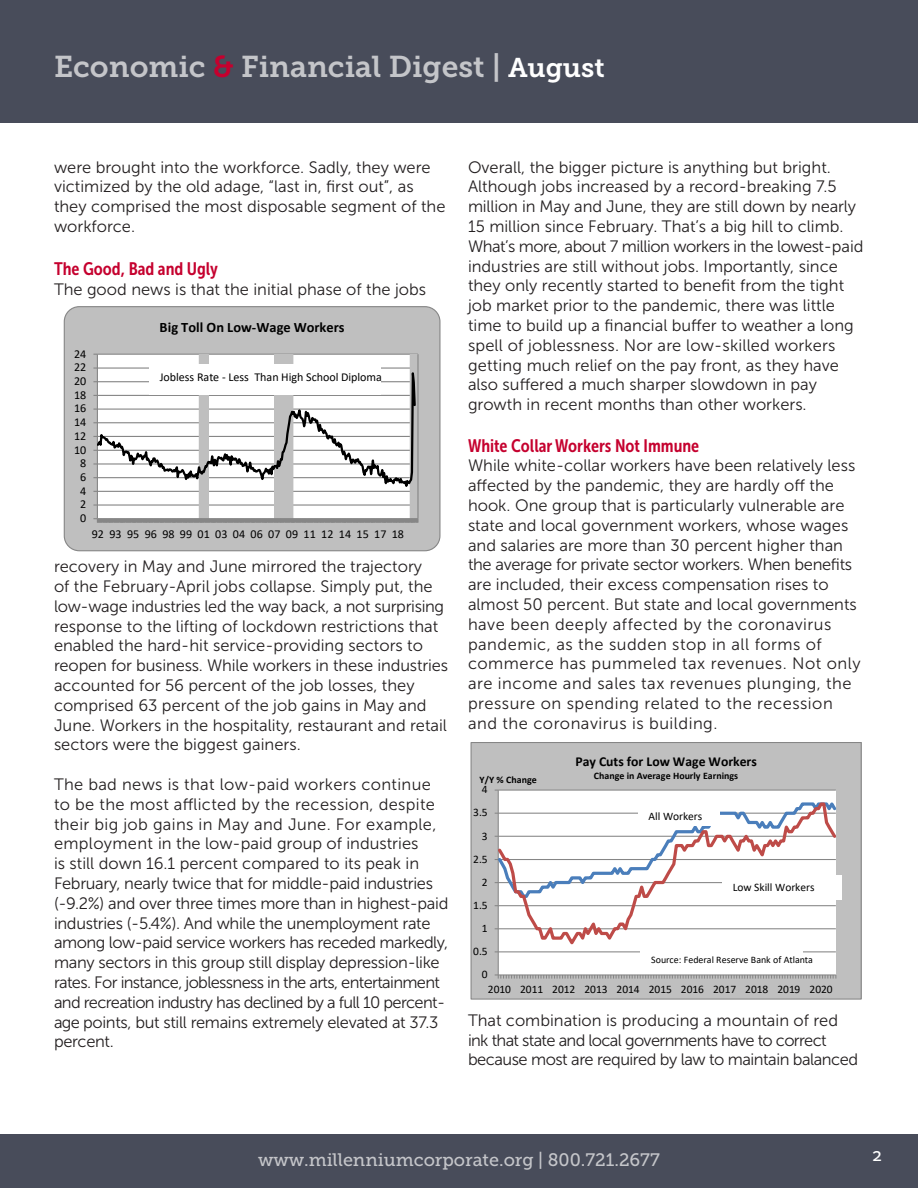
<style>
.page{position:relative;width:918px;height:1188px;background:#fff}
.page>*{position:absolute;margin:0;border:0;box-sizing:border-box;transform-origin:0 0}
.t1{font:30px "Museo Slab 700";color:#c4c5c9}
.t2{font:18px "Museo Sans Cond 700";color:#c5002e}
.t3{font:18px "Museo Slab 500";color:#c4c5c9}
.t4{font:18px "Museo Slab 500";color:#fff}
.t5{font:16.5px/19.8px "Museo Sans 300";color:#231f20}
.t6{font:16.5px/19.8px "Museo Sans 300";letter-spacing:-.02em;color:#231f20}
.t7{font:16.5px/19.8px "Museo Sans 300";letter-spacing:-.03em;color:#231f20}
.t8{font:700 14.4px "Calibri";color:#000}
.t9{font:700 13.65px "Calibri";color:#000}
.t10{font:12px "Calibri";color:#000}
.t11{font:11.4px "Calibri";color:#000}
.t12{font:700 9.9px "Calibri";color:#000}
.t13{font:9.9px "Calibri";color:#000}
.s1{color:#c5002e}
.s2{font-size:27px;color:#fff}
</style>
<div class="page">
<div style="left:0;top:0;width:918px;height:122px;background:#484c5a"></div>
<div style="left:0;top:1134px;width:918px;height:54px;background:#484c5a"></div>
<div style="left:64px;top:307px;width:376px;height:244px;background:#bfbfbf;border-radius:15px"></div>
<svg style="left:93px;top:354px;width:326px;height:169px"></svg>
<svg style="left:97px;top:354px;width:320px;height:144px;background:#e1e1e1"></svg>
<div style="left:64px;top:306px;width:376px;height:245px;border:1px solid #868686;border-radius:15px"></div>
<div style="left:149px;top:364px;width:231px;height:31px;background:#fff"></div>
<div style="left:471px;top:743px;width:390px;height:256px;background:#bfbfbf"></div>
<div style="left:498px;top:790px;width:338px;height:185px;background:#fff"></div>
<hr style="left:498px;top:951px;width:338px;height:1px;background:#868686">
<hr style="left:498px;top:790px;width:338px;height:1px;background:#868686">
<hr style="left:498px;top:790px;width:1px;height:185px;background:#868686">
<svg style="left:495px;top:974px;width:341px;height:5px"></svg>
<svg style="left:498px;top:801px;width:338px;height:148px"></svg>
<div style="left:471px;top:742px;width:391px;height:258px;border:1px solid #868686"></div>
<div style="left:722px;top:875px;width:120px;height:25px;background:#fff"></div>
<div style="left:638px;top:804px;width:82px;height:21px;background:#fff"></div>
<div style="left:641px;top:948px;width:162px;height:18px;background:#fff"></div>
<p class="t1" style="left:54px;top:49px;width:552px">Economic <span class="s1">&amp;</span> Financial Digest | <span class="s2">August</span></p>
<p class="t5" style="left:54px;top:157px;width:393px">were brought into the workforce. Sadly, they were victimized by the old adage, “last in, first out”, as they comprised the most disposable segment of the workforce.</p>
<p class="t2" style="left:54px;top:259px;width:166px">The Good, Bad and Ugly</p>
<p class="t5" style="left:54px;top:280px;width:374px">The good news is that the initial phase of the jobs</p>
<p class="t10" style="left:74px;top:345px;width:14px">24</p>
<p class="t10" style="left:74px;top:359px;width:14px">22</p>
<p class="t10" style="left:74px;top:373px;width:14px">20</p>
<p class="t10" style="left:74px;top:386px;width:14px">18</p>
<p class="t10" style="left:74px;top:400px;width:14px">16</p>
<p class="t10" style="left:74px;top:414px;width:14px">14</p>
<p class="t10" style="left:74px;top:428px;width:14px">12</p>
<p class="t10" style="left:74px;top:441px;width:14px">10</p>
<p class="t10" style="left:80px;top:455px;width:8px">8</p>
<p class="t10" style="left:80px;top:469px;width:8px">6</p>
<p class="t10" style="left:80px;top:482px;width:8px">4</p>
<p class="t10" style="left:80px;top:496px;width:8px">2</p>
<p class="t10" style="left:80px;top:510px;width:8px">0</p>
<p class="t8" style="left:160px;top:317px;width:186px">Big Toll On Low-Wage Workers</p>
<p class="t10" style="left:160px;top:369px;width:224px">Jobless Rate - Less Than High School Diploma</p>
<p class="t10" style="left:92px;top:525px;width:314px">92 93 95 96 98 99 01 03 04 06 07 09 11 12 14 15 17 18</p>
<p class="t5" style="left:54px;top:557px;width:396px">recovery in May and June mirrored the trajectory<br>of the February-April jobs collapse. Simply put, the low-wage industries led the way back, a not surprising response to the lifting of lockdown restrictions that enabled the hard-hit service-providing sectors to reopen for business. While workers in these industries accounted for 56 percent of the job losses, they comprised 63 percent of the job gains in May and June. Workers in the hospitality, restaurant and retail sectors were the biggest gainers.</p>
<p class="t6" style="left:54px;top:775px;width:396px">The bad news is that low-paid workers continue to be the most afflicted by the recession, despite their big job gains in May and June. For example, employment in the low-paid group of industries<br>is still down 16.1 percent compared to its peak in February, nearly twice that for middle-paid industries (-9.2%) and over three times more than in highest-paid industries (-5.4%). And while the unemployment rate among low-paid service workers has receded markedly, many sectors in this group still display depression-like rates. For instance, joblessness in the arts, entertainment and recreation industry has declined by a full 10 percent&shy;age points, but still remains extremely elevated at 37.3 percent.</p>
<p class="t5" style="left:468px;top:157px;width:397px">Overall, the bigger picture is anything but bright.<br>Although jobs increased by a record-breaking 7.5 million in May and June, they are still down by nearly 15 million since February. That’s a big hill to climb.<br>What’s more, about 7 million workers in the lowest-paid industries are still without jobs. Importantly, since they only recently started to benefit from the tight job market prior to the pandemic, there was little time to build up a financial buffer to weather a long spell of joblessness. Nor are low-skilled workers getting much relief on the pay front, as they have also suffered a much sharper slowdown in pay growth in recent months than other workers.</p>
<p class="t2" style="left:468px;top:435px;width:233px">White Collar Workers Not Immune</p>
<p class="t5" style="left:468px;top:456px;width:394px">While white-collar workers have been relatively less affected by the pandemic, they are hardly off the hook. One group that is particularly vulnerable are state and local government workers, whose wages and salaries are more than 30 percent higher than the average for private sector workers. When benefits are included, their excess compensation rises to almost 50 percent. But state and local governments have been deeply affected by the coronavirus pandemic, as the sudden stop in all forms of commerce has pummeled tax revenues. Not only are income and sales tax revenues plunging, the pressure on spending related to the recession and the coronavirus is building.</p>
<p class="t12" style="left:480px;top:773px;width:59px">Y/Y % Change</p>
<p class="t11" style="left:482px;top:782px;width:7px">4</p>
<p class="t11" style="left:473px;top:805px;width:16px">3.5</p>
<p class="t11" style="left:482px;top:828px;width:7px">3</p>
<p class="t11" style="left:473px;top:851px;width:16px">2.5</p>
<p class="t11" style="left:482px;top:874px;width:7px">2</p>
<p class="t11" style="left:473px;top:897px;width:16px">1.5</p>
<p class="t11" style="left:482px;top:920px;width:7px">1</p>
<p class="t11" style="left:473px;top:943px;width:16px">0.5</p>
<p class="t11" style="left:482px;top:967px;width:7px">0</p>
<p class="t9" style="left:575px;top:752px;width:183px">Pay Cuts for Low Wage Workers</p>
<p class="t12" style="left:594px;top:769px;width:146px">Change in Average Hourly Earnings</p>
<p class="t11" style="left:649px;top:808px;width:55px">All Workers</p>
<p class="t11" style="left:733px;top:879px;width:83px">Low Skill Workers</p>
<p class="t13" style="left:651px;top:953px;width:163px">Source: Federal Reserve Bank of Atlanta</p>
<p class="t11" style="left:488px;top:981px;width:346px">2010 2011 2012 2013 2014 2015 2016 2017 2018 2019 2020</p>
<p class="t7" style="left:468px;top:1010px;width:392px">That combination is producing a mountain of red ink that state and local governments have to correct because most are required by law to maintain balanced</p>
<p class="t3" style="left:258px;top:1150px;width:403px">www.millenniumcorporate.org | 800.721.2677</p>
<p class="t4" style="left:872px;top:1145px;width:11px">2</p>
</div>
